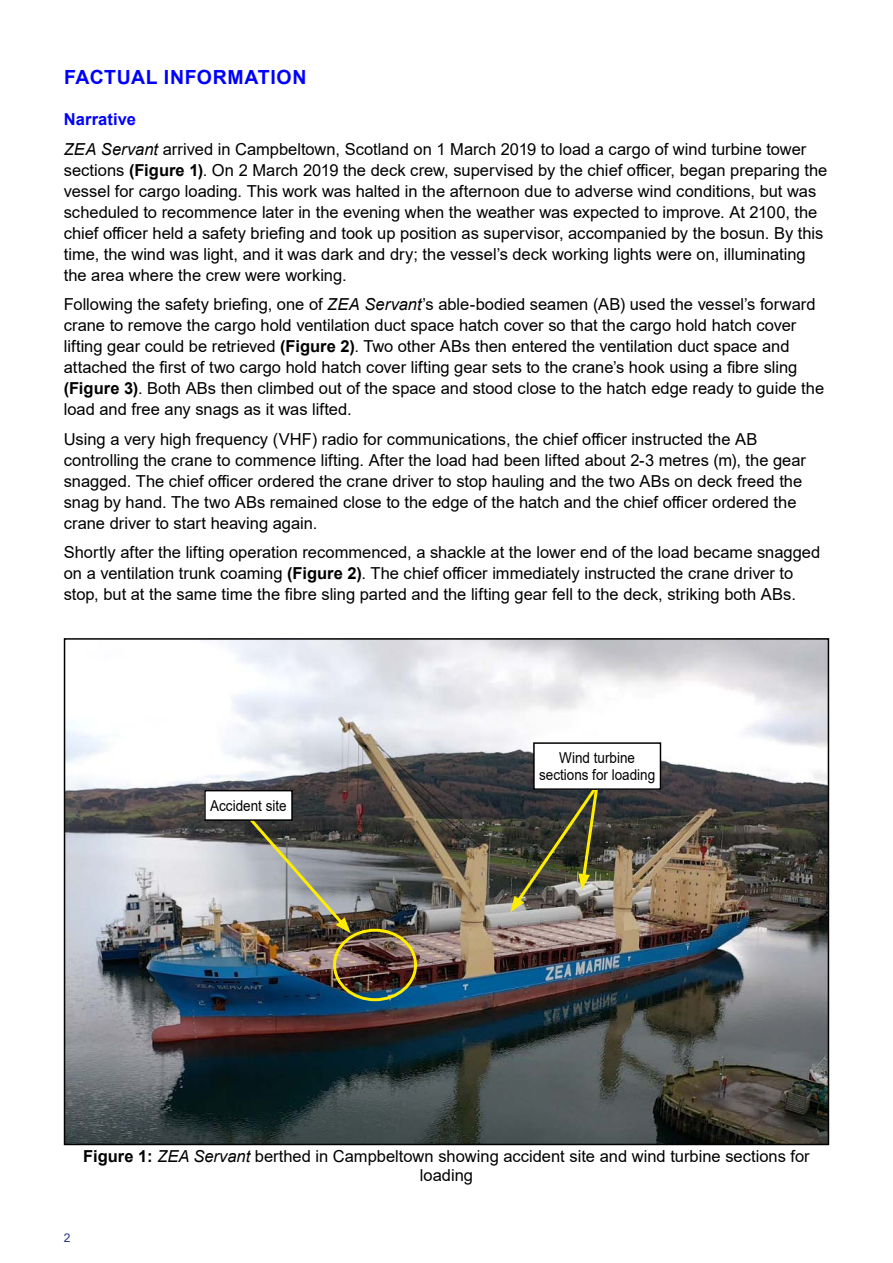
<style>
.page{position:relative;width:893px;height:1263px;background:#fff}
.page>*{position:absolute;margin:0;border:0;box-sizing:border-box;transform-origin:0 0}
._2_0_Main_header{font:700 19.5px "Arial";letter-spacing:.035em;color:#00f}
._3_0_Main_Body_Text{font:16.5px/21px "Arial";color:#000}
._3_0_Main_Body_Text-2{font:16.5px/21px "Arial MT2";color:#000}
.Figure_caption{font:16.5px/19.5px "Arial MT2";color:#000;text-align:center}
._2_1_Sub_Header{font:700 16.5px "Arial";letter-spacing:.005em;color:#00f}
.t1{font:15px/16.5px "Arial MT2";color:#000;text-align:center;scale:.9 1}
.t2{font:12px "Arial MT2";color:#283583}
.s1{font-family:"Arial";font-style:italic}
.s2{font-family:"Arial";font-weight:700}
.s3{font-family:"Arial"}
.s4{font-style:italic}
.s5{font-family:"Arial MT2"}
.s6{font-weight:700}
</style>
<div class="page">
<img style="left:67px;top:641px;width:759px;height:501px">
<div style="left:333px;top:929px;width:84px;height:72px;border:3px solid #ffed00;border-radius:50%"></div>
<svg style="left:245px;top:814px;width:106px;height:119px"></svg>
<div style="left:205px;top:791px;width:87px;height:29px;background:#fff"></div>
<div style="left:204px;top:790px;width:89px;height:31px;border:2px solid #000"></div>
<svg style="left:510px;top:770px;width:98px;height:142px"></svg>
<div style="left:534px;top:743px;width:126px;height:46px;background:#fff"></div>
<div style="left:533px;top:742px;width:128px;height:48px;border:2px solid #000"></div>
<h1 class="_2_0_Main_header" style="left:64px;top:63px;width:244px">FACTUAL INFORMATION</h1>
<h2 class="_2_1_Sub_Header" style="left:64px;top:108px;width:74px">Narrative</h2>
<p class="_3_0_Main_Body_Text-2" style="left:64px;top:138px;width:765px"><span class="s1">ZEA Servant</span> arrived in Campbeltown, Scotland on 1 March 2019 to load a cargo of wind turbine tower sections <span class="s2">(Figure 1)</span><span class="s3">. On 2 March 2019 the deck crew, supervised by the chief officer, began preparing the </span>vessel for cargo loading. This work was halted in the afternoon due to adverse wind conditions, but was scheduled to recommence later in the evening when the weather was expected to improve. At 2100, the <span class="s3">chief officer held a safety briefing and took up position as supervisor, accompanied by the bosun. By this </span>time, the wind was light, and it was dark and dry; the vessel’s deck working lights were on, illuminating the area where the crew were working.</p>
<p class="_3_0_Main_Body_Text" style="left:64px;top:294px;width:762px">Following the safety briefing, one of <span class="s4">ZEA Servant</span>’s able-bodied seamen (AB) used the vessel’s forward <span class="s5">crane to remove the cargo hold ventilation duct space hatch cover so that the cargo hold hatch cover lifting gear could be retrieved</span> <span class="s6">(Figure 2)</span>. Two other ABs then entered the ventilation duct space and attached the first of two cargo hold hatch cover lifting gear sets to the crane’s hook using a fibre sling <span class="s6">(Figure 3)</span>. Both ABs then climbed out of the space and stood close to the hatch edge ready to guide the <span class="s5">load and free any snags as it was lifted.</span></p>
<p class="_3_0_Main_Body_Text" style="left:64px;top:428px;width:744px">Using a very high frequency (VHF) radio for communications, the chief officer instructed the AB <span class="s5">controlling the crane to commence lifting. After the load had been lifted about 2-3 metres (m), the gear </span>snagged. The chief officer ordered the crane driver to stop hauling and the two ABs on deck freed the snag by hand. The two ABs remained close to the edge of the hatch and the chief officer ordered the <span class="s5">crane driver to start heaving again.</span></p>
<p class="_3_0_Main_Body_Text" style="left:64px;top:542px;width:758px"><span class="s5">Shortly after the lifting operation recommenced, a shackle at the lower end of the load became snagged on a ventilation trunk coaming</span> <span class="s6">(Figure 2)</span>. The chief officer immediately instructed the crane driver to stop, but at the same time the fibre sling parted and the lifting gear fell to the deck, striking both ABs.</p>
<p class="t1" style="left:210px;top:797px;width:87px">Accident site</p>
<p class="t1" style="left:539px;top:750px;width:130px">Wind turbine sections for loading</p>
<p class="Figure_caption" style="left:83px;top:1146px;width:728px"><span class="s2">Figure 1:</span> <span class="s1">ZEA Servant</span> berthed in Campbeltown showing accident site and wind turbine sections for loading</p>
<p class="t2" style="left:64px;top:1229px;width:8px">2</p>
</div>
